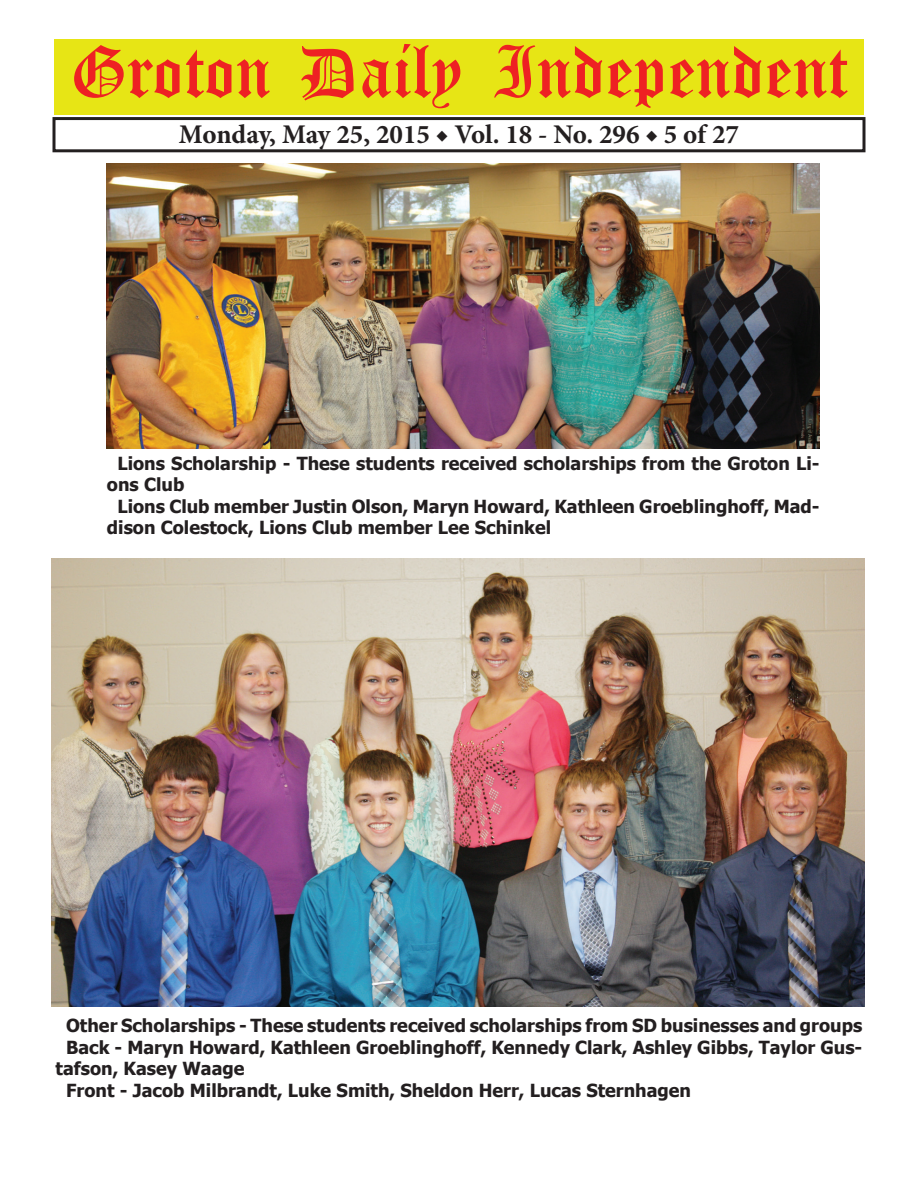
<style>
.page{position:relative;width:918px;height:1188px;background:#fff}
.page>*{position:absolute;margin:0;border:0;box-sizing:border-box;transform-origin:0 0}
.t1{font:54px "Old English Five";color:#ee2123}
.t2{font:700 27px "Minion Pro";color:#231f20}
.t3{font:700 18px "Tahoma";color:#231f20}
</style>
<div class="page">
<div style="left:52px;top:117px;width:814px;height:35px;border:3px solid #231f20"></div>
<div style="left:54px;top:40px;width:810px;height:75px;background:#e7e515"></div>
<img style="left:107px;top:164px;width:713px;height:285px">
<img style="left:52px;top:558px;width:812px;height:449px">
<h1 class="t1" style="left:70px;top:47px;width:779px">Groton Daily Independent</h1>
<h2 class="t2" style="left:179px;top:116px;width:562px">Monday, May 25, 2015 ◆ Vol. 18 - No. 296 ◆ 5 of 27</h2>
<p class="t3" style="left:117px;top:450px;width:704px">Lions Scholarship - These students received scholarships from the Groton Li-</p>
<p class="t3" style="left:107px;top:472px;width:79px">ons Club</p>
<p class="t3" style="left:117px;top:494px;width:704px">Lions Club member Justin Olson, Maryn Howard, Kathleen Groeblinghoff, Mad-</p>
<p class="t3" style="left:107px;top:515px;width:446px">dison Colestock, Lions Club member Lee Schinkel</p>
<p class="t3" style="left:66px;top:1013px;width:798px">Other Scholarships - These students received scholarships from SD businesses and groups</p>
<p class="t3" style="left:66px;top:1035px;width:798px">Back - Maryn Howard, Kathleen Groeblinghoff, Kennedy Clark, Ashley Gibbs, Taylor Gus-</p>
<p class="t3" style="left:56px;top:1056px;width:190px">tafson, Kasey Waage</p>
<p class="t3" style="left:66px;top:1078px;width:627px">Front - Jacob Milbrandt, Luke Smith, Sheldon Herr, Lucas Sternhagen</p>
</div>
